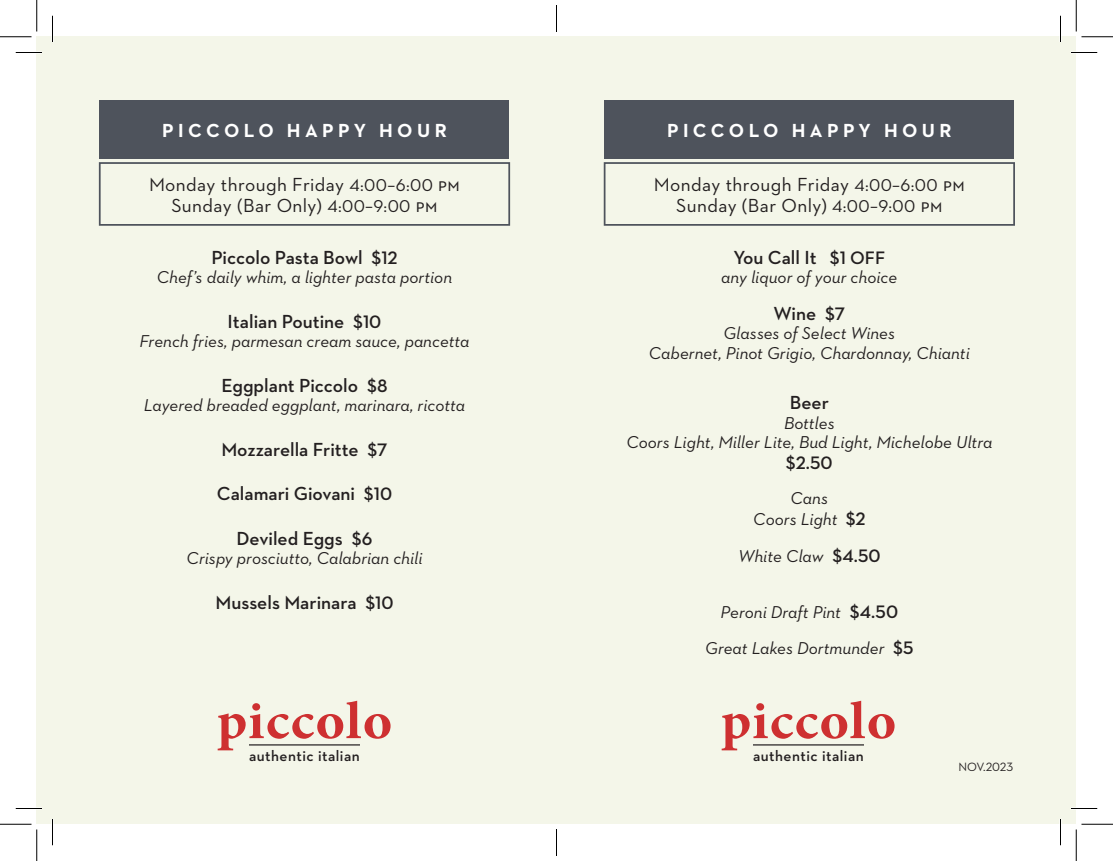
<style>
.page{position:relative;width:1113px;height:861px;background:#fff}
.page>*{position:absolute;margin:0;border:0;box-sizing:border-box;transform-origin:0 0}
.MenuItemDemi_Text{font:600 19.25px "Neutraface 2 Text";color:#231f20}
.HoursBookWeight{font:19.25px/21px "Neutraface 2 Text";letter-spacing:.02em;color:#231f20;text-align:center}
.t1{font:700 19.25px "Neutraface 2 Text";letter-spacing:.23em;color:#fff}
.MenuItemDemi_Text-2{font:600 18.38px "Neutraface 2 Text";color:#231f20}
.MenuItemDemi_Text-3{font:italic 17.5px/19.2px "Neutraface 2 Text";color:#231f20;text-align:center}
.t2{font:600 15.22px "Neutraface 2 Text";letter-spacing:.03em;color:#231f20}
.t3{font:12.25px "Neutraface 2 Text";color:#231f20}
.s1{font-size:17.5px}
.s2{font-size:18.38px}
.s3{font-weight:600;font-style:normal;font-size:18.38px}
</style>
<div class="page">
<div style="left:542px;top:37px;width:534px;height:787px;background:#f4f6e9"></div>
<div style="left:37px;top:37px;width:535px;height:787px;background:#f4f6e9"></div>
<svg style="left:218px;top:701px;width:173px;height:49px"></svg>
<hr style="left:249px;top:744px;width:111px;height:2px;background:#231f20">
<div style="left:100px;top:100px;width:409px;height:58px;background:#4e535c"></div>
<div style="left:99px;top:162px;width:411px;height:64px;border:2px solid #4e535c"></div>
<div style="left:604px;top:162px;width:411px;height:64px;border:2px solid #4e535c"></div>
<div style="left:605px;top:100px;width:409px;height:58px;background:#4e535c"></div>
<svg style="left:722px;top:701px;width:173px;height:49px"></svg>
<hr style="left:753px;top:744px;width:111px;height:2px;background:#231f20">
<hr style="left:16px;top:51px;width:26px;height:3px;background:#fff">
<hr style="left:1071px;top:51px;width:26px;height:3px;background:#fff">
<hr style="left:16px;top:807px;width:26px;height:3px;background:#fff">
<hr style="left:1071px;top:807px;width:26px;height:3px;background:#fff">
<hr style="left:51px;top:16px;width:3px;height:26px;background:#fff">
<hr style="left:51px;top:819px;width:3px;height:26px;background:#fff">
<hr style="left:1059px;top:16px;width:3px;height:26px;background:#fff">
<hr style="left:1059px;top:819px;width:3px;height:26px;background:#fff">
<svg style="left:16px;top:52px;width:26px;height:1px"></svg>
<svg style="left:1071px;top:52px;width:26px;height:1px"></svg>
<svg style="left:16px;top:808px;width:26px;height:1px"></svg>
<svg style="left:1071px;top:808px;width:26px;height:1px"></svg>
<svg style="left:52px;top:16px;width:1px;height:26px"></svg>
<svg style="left:52px;top:819px;width:1px;height:26px"></svg>
<svg style="left:1060px;top:16px;width:1px;height:26px"></svg>
<svg style="left:1060px;top:819px;width:1px;height:26px"></svg>
<hr style="left:0;top:36px;width:32px;height:1px;background:#000">
<hr style="left:1082px;top:36px;width:31px;height:1px;background:#000">
<hr style="left:0;top:824px;width:32px;height:1px;background:#000">
<hr style="left:1082px;top:824px;width:31px;height:1px;background:#000">
<hr style="left:36px;top:0;width:1px;height:32px;background:#000">
<hr style="left:36px;top:830px;width:1px;height:31px;background:#000">
<hr style="left:1076px;top:0;width:1px;height:32px;background:#000">
<hr style="left:1076px;top:830px;width:1px;height:31px;background:#000">
<svg style="left:556px;top:5px;width:1px;height:27px"></svg>
<svg style="left:556px;top:830px;width:1px;height:26px"></svg>
<p class="t1" style="left:162px;top:118px;width:286px">PICCOLO HAPPY HOUR</p>
<p class="t1" style="left:667px;top:118px;width:286px">PICCOLO HAPPY HOUR</p>
<p class="HoursBookWeight" style="left:149px;top:174px;width:312px">Monday through Friday <span class="s1">4:00–6:00</span> pm<br>Sunday (Bar Only) <span class="s1">4:00–9:00</span> pm</p>
<p class="HoursBookWeight" style="left:654px;top:174px;width:312px">Monday through Friday <span class="s1">4:00–6:00</span> pm<br>Sunday (Bar Only) <span class="s1">4:00–9:00</span> pm</p>
<p class="MenuItemDemi_Text" style="left:211px;top:245px;width:188px">Piccolo Pasta Bowl <span class="s2">$12</span></p>
<p class="MenuItemDemi_Text-3" style="left:157px;top:268px;width:297px">Chef’s daily whim, a lighter pasta portion</p>
<p class="MenuItemDemi_Text" style="left:228px;top:309px;width:155px">Italian Poutine <span class="s2">$10</span></p>
<p class="MenuItemDemi_Text-3" style="left:140px;top:331px;width:331px">French fries, parmesan cream sauce, pancetta</p>
<p class="MenuItemDemi_Text" style="left:221px;top:373px;width:168px">Eggplant Piccolo <span class="s2">$8</span></p>
<p class="MenuItemDemi_Text-3" style="left:144px;top:395px;width:323px">Layered breaded eggplant, marinara, ricotta</p>
<p class="MenuItemDemi_Text" style="left:221px;top:437px;width:168px">Mozzarella Fritte <span class="s2">$7</span></p>
<p class="MenuItemDemi_Text" style="left:217px;top:482px;width:177px">Calamari Giovani <span class="s2">$10</span></p>
<p class="MenuItemDemi_Text" style="left:237px;top:526px;width:137px">Deviled Eggs <span class="s2">$6</span></p>
<p class="MenuItemDemi_Text-3" style="left:187px;top:548px;width:237px">Crispy prosciutto, Calabrian chili</p>
<p class="MenuItemDemi_Text" style="left:215px;top:590px;width:180px">Mussels Marinara <span class="s2">$10</span></p>
<p class="t2" style="left:249px;top:746px;width:112px">authentic italian</p>
<p class="MenuItemDemi_Text" style="left:733px;top:245px;width:154px">You Call It <span class="s2">$1 OFF</span></p>
<p class="MenuItemDemi_Text-3" style="left:721px;top:268px;width:178px">any liquor of your choice</p>
<p class="MenuItemDemi_Text" style="left:774px;top:301px;width:73px">Wine <span class="s2">$7</span></p>
<p class="MenuItemDemi_Text-3" style="left:649px;top:324px;width:322px">Glasses of Select Wines<br>Cabernet, Pinot Grigio, Chardonnay, Chianti</p>
<p class="MenuItemDemi_Text" style="left:790px;top:391px;width:41px">Beer</p>
<p class="MenuItemDemi_Text-3" style="left:626px;top:413px;width:367px">Bottles<br>Coors Light, Miller Lite, Bud Light, Michelobe Ultra</p>
<p class="MenuItemDemi_Text-2" style="left:786px;top:451px;width:48px">$2.50</p>
<p class="MenuItemDemi_Text-3" style="left:753px;top:487px;width:114px;line-height:21px">Cans<br>Coors Light <span class="s3">$2</span></p>
<p class="MenuItemDemi_Text-3" style="left:738px;top:546px;width:144px">White Claw <span class="s3">$4.50</span></p>
<p class="MenuItemDemi_Text-3" style="left:721px;top:602px;width:179px">Peroni Draft Pint <span class="s3">$4.50</span></p>
<p class="MenuItemDemi_Text-3" style="left:705px;top:639px;width:210px">Great Lakes Dortmunder <span class="s3">$5</span></p>
<p class="t2" style="left:753px;top:746px;width:112px">authentic italian</p>
<p class="t3" style="left:959px;top:759px;width:56px">NOV.2023</p>
</div>
